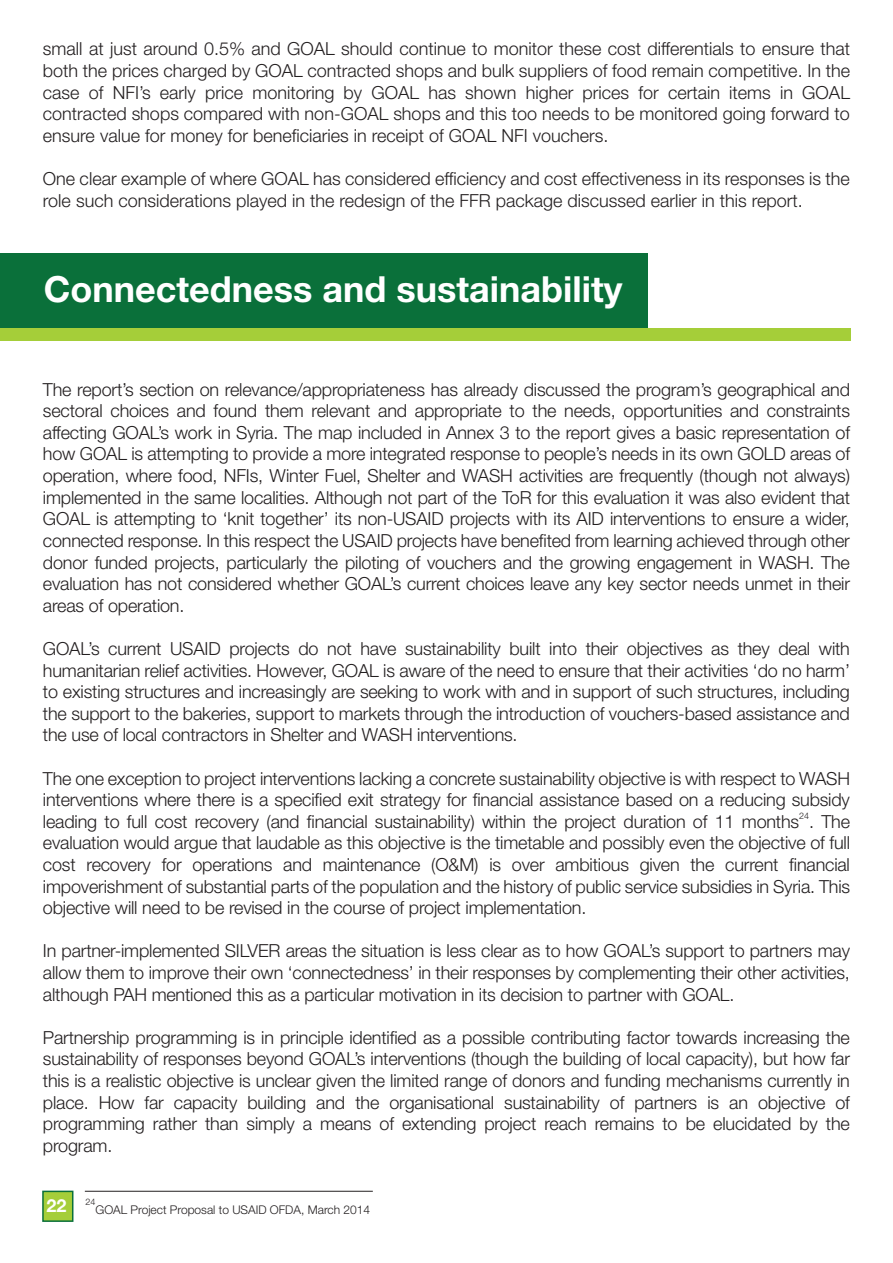
<style>
.page{position:relative;width:893px;height:1263px;background:#fff}
.page>*{position:absolute;margin:0;border:0;box-sizing:border-box;transform-origin:0 0}
.t1{font:700 36px "Helvetica Neue LT Std";color:#fff}
.t2{font:300 18px/21.6px "Helvetica Neue LT Std";letter-spacing:-.01em;color:#231f20;text-align:justify}
.t3{font:700 18px "Helvetica Neue LT Std";color:#fff}
.t4{font:300 12px "Helvetica Neue LT Std";color:#231f20}
.t5{font:300 9px "Helvetica Neue LT Std";color:#231f20}
</style>
<div class="page">
<div style="left:42px;top:1190px;width:31px;height:32px;background:#a5ce39;border:2px solid #0a703a"></div>
<div style="left:0;top:328px;width:851px;height:13px;background:#a5ce39"></div>
<div style="left:0;top:254px;width:648px;height:74px;background:#0a703a"></div>
<hr style="left:85px;top:1191px;width:288px;height:1px;background:#231f20">
<p class="t2" style="left:43px;top:38px;width:809px">small at just around 0.5% and GOAL should continue to monitor these cost differentials to ensure that both the prices charged by GOAL contracted shops and bulk suppliers of food remain competitive. In the case of NFI’s early price monitoring by GOAL has shown higher prices for certain items in GOAL contracted shops compared with non-GOAL shops and this too needs to be monitored going forward to ensure value for money for beneficiaries in receipt of GOAL NFI vouchers.</p>
<p class="t2" style="left:43px;top:167px;width:808px">One clear example of where GOAL has considered efficiency and cost effectiveness in its responses is the role such considerations played in the redesign of the FFR package discussed earlier in this report.</p>
<h1 class="t1" style="left:44px;top:267px;width:580px">Connectedness and sustainability</h1>
<p class="t2" style="left:43px;top:378px;width:809px">The report’s section on relevance/appropriateness has already discussed the program’s geographical and sectoral choices and found them relevant and appropriate to the needs, opportunities and constraints affecting GOAL’s work in Syria. The map included in Annex 3 to the report gives a basic representation of how GOAL is attempting to provide a more integrated response to people’s needs in its own GOLD areas of operation, where food, NFIs, Winter Fuel, Shelter and WASH activities are frequently (though not always) implemented in the same localities. Although not part of the ToR for this evaluation it was also evident that GOAL is attempting to ‘knit together’ its non-USAID projects with its AID interventions to ensure a wider, connected response. In this respect the USAID projects have benefited from learning achieved through other donor funded projects, particularly the piloting of vouchers and the growing engagement in WASH. The evaluation has not considered whether GOAL’s current choices leave any key sector needs unmet in their areas of operation.</p>
<p class="t2" style="left:43px;top:637px;width:808px">GOAL’s current USAID projects do not have sustainability built into their objectives as they deal with humanitarian relief activities. However, GOAL is aware of the need to ensure that their activities ‘do no harm’ to existing structures and increasingly are seeking to work with and in support of such structures, including the support to the bakeries, support to markets through the introduction of vouchers-based assistance and the use of local contractors in Shelter and WASH interventions.</p>
<p class="t2" style="left:43px;top:767px;width:809px">The one exception to project interventions lacking a concrete sustainability objective is with respect to WASH interventions where there is a specified exit strategy for financial assistance based on a reducing subsidy leading to full cost recovery (and financial sustainability) within the project duration of 11 months</p>
<p class="t5" style="left:799px;top:810px;width:12px">24</p>
<p class="t2" style="left:43px;top:810px;width:809px;text-indent:766px">. The evaluation would argue that laudable as this objective is the timetable and possibly even the objective of full cost recovery for operations and maintenance (O&amp;M) is over ambitious given the current financial impoverishment of substantial parts of the population and the history of public service subsidies in Syria. This objective will need to be revised in the course of project implementation.</p>
<p class="t2" style="left:43px;top:940px;width:808px">In partner-implemented SILVER areas the situation is less clear as to how GOAL’s support to partners may allow them to improve their own ‘connectedness’ in their responses by complementing their other activities, although PAH mentioned this as a particular motivation in its decision to partner with GOAL.</p>
<p class="t2" style="left:43px;top:1026px;width:809px">Partnership programming is in principle identified as a possible contributing factor towards increasing the sustainability of responses beyond GOAL’s interventions (though the building of local capacity), but how far this is a realistic objective is unclear given the limited range of donors and funding mechanisms currently in place. How far capacity building and the organisational sustainability of partners is an objective of programming rather than simply a means of extending project reach remains to be elucidated by the program.</p>
<p class="t3" style="left:46px;top:1194px;width:22px">22</p>
<p class="t5" style="left:85px;top:1197px;width:12px">24</p>
<p class="t4" style="left:95px;top:1203px;width:276px">GOAL Project Proposal to USAID OFDA, March 2014</p>
</div>
